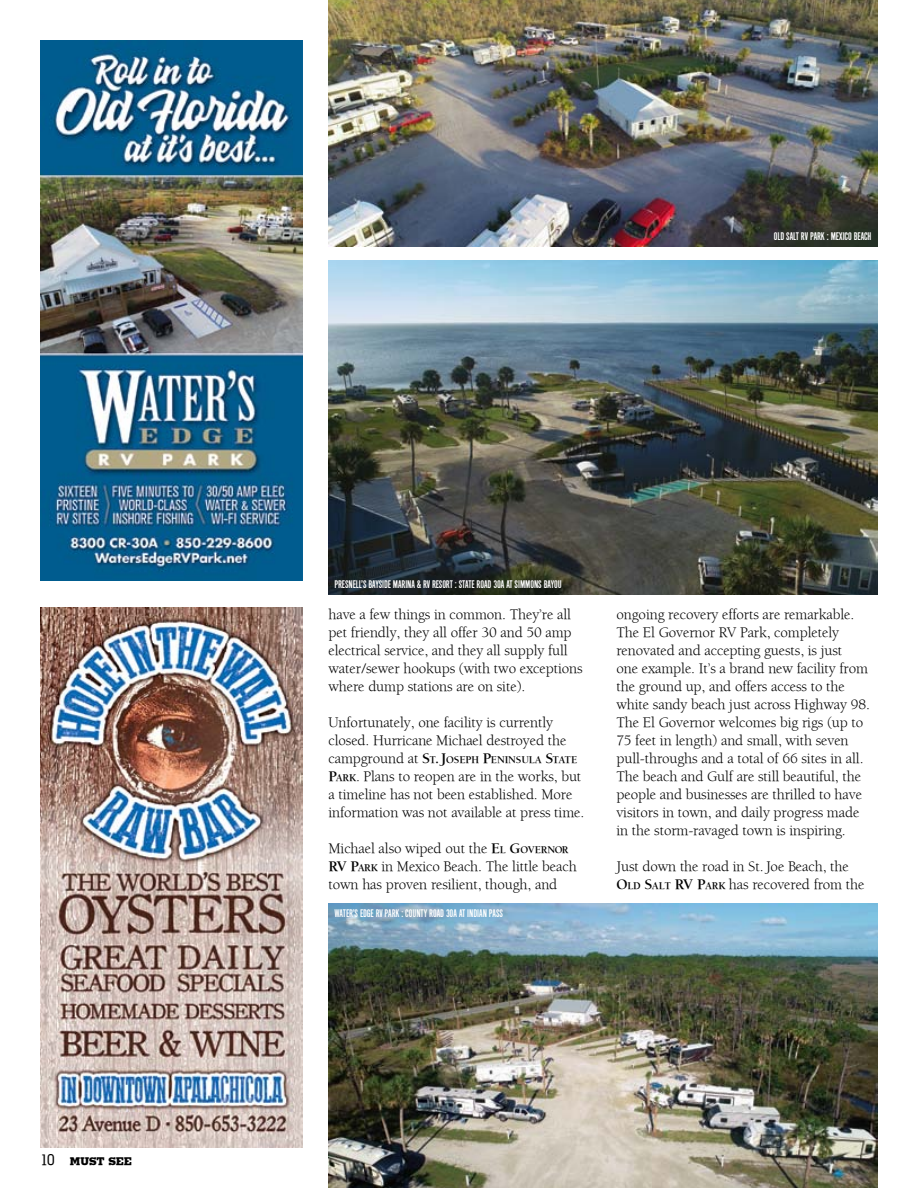
<style>
.page{position:relative;width:918px;height:1188px;background:#fff}
.page>*{position:absolute;margin:0;border:0;box-sizing:border-box;transform-origin:0 0}
.t1{font:15px/18px "Berkeley";letter-spacing:-.01em;color:#000}
.t2{font:500 15px "Memphis";color:#000}
.t3{font:10.5px "Cg Alpin Gth No 1";letter-spacing:-.005em;color:#fff}
.t4{font:700 10.5px "Berkeley";letter-spacing:-.01em;color:#000}
.t5{font:800 10.5px "Memphis";letter-spacing:-.015em;color:#000}
.s1{font-weight:400;font-size:15px}
.s2{font-size:15px}
.s3{font-weight:700}
.s4{font-weight:700;font-size:10.5px}
</style>
<div class="page">
<img style="left:40px;top:608px;width:263px;height:540px">
<img style="left:40px;top:40px;width:263px;height:540px">
<img style="left:328px;top:260px;width:550px;height:334px">
<img style="left:328px;top:903px;width:550px;height:285px">
<img style="left:328px;top:0;width:550px;height:247px">
<p class="t2" style="left:40px;top:1151px;width:16px">10</p>
<p class="t5" style="left:70px;top:1155px;width:64px">MUST SEE</p>
<p class="t3" style="left:774px;top:230px;width:99px">OLD SALT RV PARK : MEXICO BEACH</p>
<p class="t3" style="left:334px;top:578px;width:229px">PRESNELL’S BAYSIDE MARINA &amp; RV RESORT : STATE ROAD 30A AT SIMMONS BAYOU</p>
<p class="t1" style="left:328px;top:605px;width:256px">have a few things in common. They’re all pet friendly, they all offer 30 and 50 amp electrical service, and they all supply full water/sewer hookups (with two exceptions where dump stations are on site).</p>
<p class="t1" style="left:328px;top:713px;width:239px">Unfortunately, one facility is currently closed. Hurricane Michael destroyed the</p>
<p class="t4" style="left:328px;top:754px;width:250px"><span class="s1">campground at</span> <span class="s2">S</span>T<span class="s2">. J</span>OSEPH <span class="s2">P</span>ENINSULA <span class="s2">S</span>TATE</p>
<p class="t1" style="left:328px;top:767px;width:257px"><span class="s3">P</span><span class="s4">ARK</span>. Plans to reopen are in the works, but a timeline has not been established. More information was not available at press time.</p>
<p class="t1" style="left:328px;top:839px;width:250px">Michael also wiped out the <span class="s3">E</span><span class="s4">L</span> <span class="s3">G</span><span class="s4">OVERNOR<br></span><span class="s3">RV P</span><span class="s4">ARK</span> in Mexico Beach. The little beach town has proven resilient, though, and</p>
<p class="t3" style="left:334px;top:907px;width:170px">WATER’S EDGE RV PARK : COUNTY ROAD 30A AT INDIAN PASS</p>
<p class="t1" style="left:616px;top:605px;width:255px">ongoing recovery efforts are remarkable.<br>The El Governor RV Park, completely renovated and accepting guests, is just<br>one example. It’s a brand new facility from the ground up, and offers access to the white sandy beach just across Highway 98.<br>The El Governor welcomes big rigs (up to 75 feet in length) and small, with seven pull-throughs and a total of 66 sites in all.<br>The beach and Gulf are still beautiful, the people and businesses are thrilled to have visitors in town, and daily progress made in the storm-ravaged town is inspiring.</p>
<p class="t1" style="left:616px;top:857px;width:250px">Just down the road in St. Joe Beach, the<br><span class="s3">O</span><span class="s4">LD</span> <span class="s3">S</span><span class="s4">ALT</span> <span class="s3">RV P</span><span class="s4">ARK</span> has recovered from the</p>
</div>
